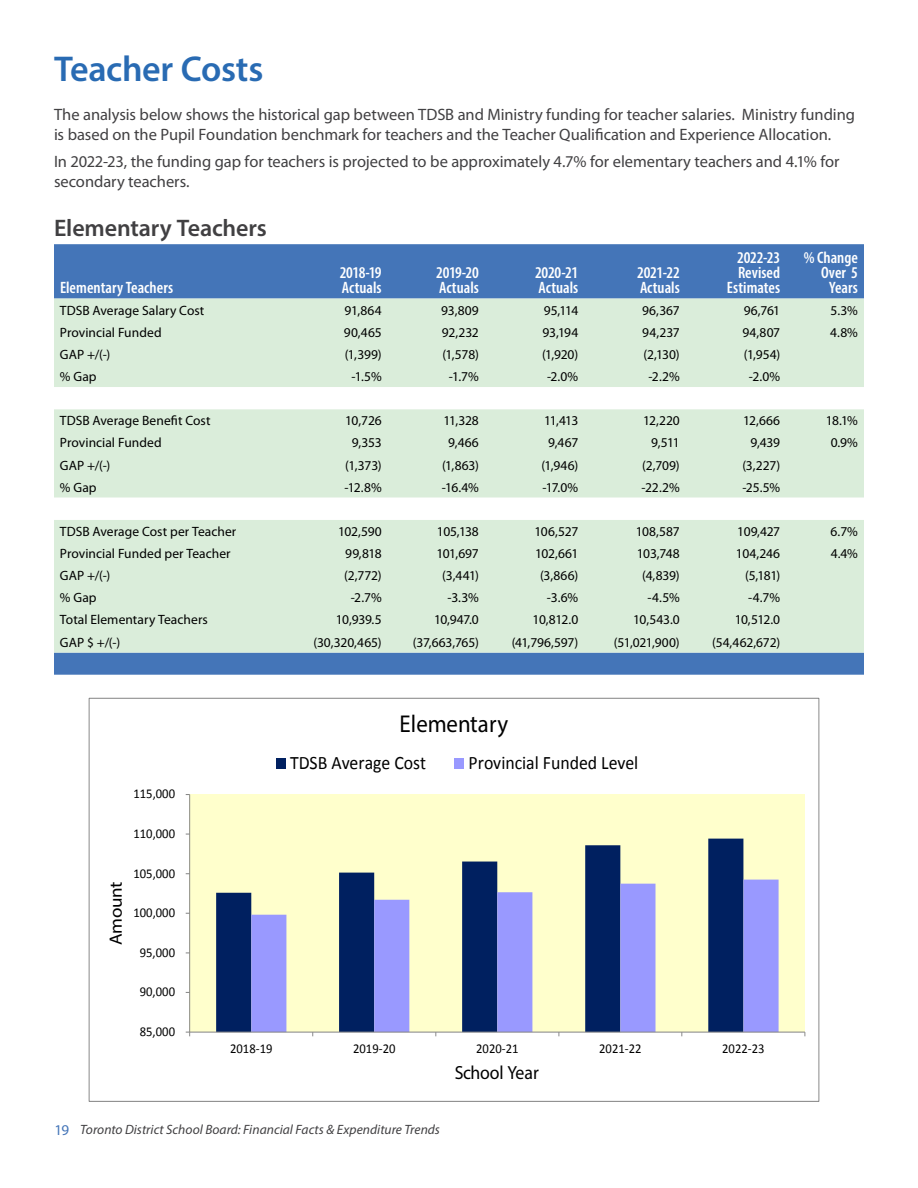
<style>
.page{position:relative;width:918px;height:1188px;background:#fff}
.page>*{position:absolute;margin:0;border:0;box-sizing:border-box;transform-origin:0 0}
.t1{font:600 36px "Myriad Pro";letter-spacing:-.01em;color:#296bb3}
.t2{font:24.45px "Myriad Pro";letter-spacing:.005em;color:#000;scale:.94 1}
.t3{font:600 24px "Myriad Pro";letter-spacing:-.005em;color:#414042}
.t4{font:19.05px "Calibri";color:#000;scale:.94 1}
.t5{font:19.05px "Myriad Pro";letter-spacing:-.015em;color:#000;scale:.94 1}
.t6{font:17.85px "Myriad Pro";letter-spacing:-.015em;color:#000;scale:1.07 1}
.t7{font:16.5px/19.8px "Myriad Pro";letter-spacing:-.005em;color:#414042}
.H4{font:600 condensed 16.5px/15px "Myriad Pro";color:#fff}
.t8{font:13.5px "Myriad Pro";color:#000}
.t9{font:13.5px "Calibri";color:#000;scale:.94 1}
.t10{font:italic 13.5px "Myriad Pro";letter-spacing:.005em;color:#414042}
.s1{font-style:normal;font-size:15px;color:#4475b8}
</style>
<div class="page">
<div style="left:54px;top:244px;width:810px;height:431px;background:#4475b8"></div>
<div style="left:54px;top:299px;width:810px;height:354px;background:#daedda"></div>
<svg style="left:54px;top:387px;width:810px;height:133px;fill:#daedda"></svg>
<div style="left:190px;top:795px;width:615px;height:237px;background:#ffc"></div>
<svg style="left:216px;top:839px;width:527px;height:193px"></svg>
<svg style="left:251px;top:880px;width:528px;height:152px"></svg>
<hr style="left:189px;top:795px;width:1px;height:237px;background:#868686">
<hr style="left:190px;top:1032px;width:615px;height:1px;background:#868686">
<div style="left:276px;top:759px;width:10px;height:10px;background:#002060"></div>
<div style="left:455px;top:759px;width:9px;height:10px;background:#99f"></div>
<h2 class="t1" style="left:54px;top:46px;width:211px">Teacher Costs</h2>
<p class="t7" style="left:54px;top:105px;width:803px">The analysis below shows the historical gap between TDSB and Ministry funding for teacher salaries. Ministry funding is based on the Pupil Foundation benchmark for teachers and the Teacher Qualification and Experience Allocation.</p>
<p class="t7" style="left:54px;top:151px;width:787px">In 2022-23, the funding gap for teachers is projected to be approximately 4.7% for elementary teachers and 4.1% for secondary teachers.</p>
<h3 class="t3" style="left:54px;top:212px;width:214px">Elementary Teachers</h3>
<p class="H4" style="left:60px;top:279px;width:115px">Elementary Teachers</p>
<p class="H4" style="left:340px;top:264px;width:43px">2018-19<br>Actuals</p>
<p class="H4" style="left:436px;top:264px;width:44px">2019-20<br>Actuals</p>
<p class="H4" style="left:535px;top:264px;width:45px">2020-21<br>Actuals</p>
<p class="H4" style="left:637px;top:264px;width:44px">2021-22<br>Actuals</p>
<p class="H4" style="left:727px;top:249px;width:55px;text-align:right">2022-23<br>Revised<br>Estimates</p>
<p class="H4" style="left:804px;top:249px;width:56px;text-align:right">% Change<br>Over 5<br>Years</p>
<p class="t8" style="left:60px;top:302px;width:146px">TDSB Average Salary Cost</p>
<p class="t8" style="left:345px;top:302px;width:39px">91,864</p>
<p class="t8" style="left:441px;top:302px;width:39px">93,809</p>
<p class="t8" style="left:544px;top:302px;width:36px">95,114</p>
<p class="t8" style="left:642px;top:302px;width:39px">96,367</p>
<p class="t8" style="left:744px;top:302px;width:38px">96,761</p>
<p class="t8" style="left:831px;top:302px;width:29px">5.3%</p>
<p class="t8" style="left:60px;top:324px;width:103px">Provincial Funded</p>
<p class="t8" style="left:344px;top:324px;width:39px">90,465</p>
<p class="t8" style="left:442px;top:324px;width:39px">92,232</p>
<p class="t8" style="left:542px;top:324px;width:37px">93,194</p>
<p class="t8" style="left:642px;top:324px;width:39px">94,237</p>
<p class="t8" style="left:742px;top:324px;width:39px">94,807</p>
<p class="t8" style="left:830px;top:324px;width:29px">4.8%</p>
<p class="t8" style="left:60px;top:346px;width:52px">GAP +/(-)</p>
<p class="t8" style="left:345px;top:346px;width:38px">(1,399)</p>
<p class="t8" style="left:442px;top:346px;width:38px">(1,578)</p>
<p class="t8" style="left:542px;top:346px;width:38px">(1,920)</p>
<p class="t8" style="left:644px;top:346px;width:38px">(2,130)</p>
<p class="t8" style="left:744px;top:346px;width:38px">(1,954)</p>
<p class="t8" style="left:60px;top:368px;width:38px">% Gap</p>
<p class="t8" style="left:351px;top:368px;width:32px">-1.5%</p>
<p class="t8" style="left:449px;top:368px;width:32px">-1.7%</p>
<p class="t8" style="left:547px;top:368px;width:33px">-2.0%</p>
<p class="t8" style="left:648px;top:368px;width:33px">-2.2%</p>
<p class="t8" style="left:749px;top:368px;width:33px">-2.0%</p>
<p class="t8" style="left:60px;top:412px;width:152px">TDSB Average Benefit Cost</p>
<p class="t8" style="left:345px;top:412px;width:38px">10,726</p>
<p class="t8" style="left:443px;top:412px;width:37px">11,328</p>
<p class="t8" style="left:544px;top:412px;width:35px">11,413</p>
<p class="t8" style="left:643px;top:412px;width:38px">12,220</p>
<p class="t8" style="left:743px;top:412px;width:39px">12,666</p>
<p class="t8" style="left:826px;top:412px;width:34px">18.1%</p>
<p class="t8" style="left:60px;top:435px;width:103px">Provincial Funded</p>
<p class="t8" style="left:352px;top:435px;width:31px">9,353</p>
<p class="t8" style="left:448px;top:435px;width:32px">9,466</p>
<p class="t8" style="left:548px;top:435px;width:32px">9,467</p>
<p class="t8" style="left:651px;top:435px;width:30px">9,511</p>
<p class="t8" style="left:750px;top:435px;width:31px">9,439</p>
<p class="t8" style="left:831px;top:435px;width:29px">0.9%</p>
<p class="t8" style="left:60px;top:457px;width:52px">GAP +/(-)</p>
<p class="t8" style="left:345px;top:457px;width:38px">(1,373)</p>
<p class="t8" style="left:442px;top:457px;width:38px">(1,863)</p>
<p class="t8" style="left:541px;top:457px;width:38px">(1,946)</p>
<p class="t8" style="left:642px;top:457px;width:39px">(2,709)</p>
<p class="t8" style="left:742px;top:457px;width:39px">(3,227)</p>
<p class="t8" style="left:60px;top:479px;width:38px">% Gap</p>
<p class="t8" style="left:345px;top:479px;width:39px">-12.8%</p>
<p class="t8" style="left:442px;top:479px;width:39px">-16.4%</p>
<p class="t8" style="left:543px;top:479px;width:37px">-17.0%</p>
<p class="t8" style="left:642px;top:479px;width:40px">-22.2%</p>
<p class="t8" style="left:742px;top:479px;width:39px">-25.5%</p>
<p class="t8" style="left:60px;top:523px;width:178px">TDSB Average Cost per Teacher</p>
<p class="t8" style="left:338px;top:523px;width:45px">102,590</p>
<p class="t8" style="left:437px;top:523px;width:43px">105,138</p>
<p class="t8" style="left:535px;top:523px;width:45px">106,527</p>
<p class="t8" style="left:636px;top:523px;width:46px">108,587</p>
<p class="t8" style="left:737px;top:523px;width:44px">109,427</p>
<p class="t8" style="left:831px;top:523px;width:29px">6.7%</p>
<p class="t8" style="left:60px;top:545px;width:172px">Provincial Funded per Teacher</p>
<p class="t8" style="left:345px;top:545px;width:38px">99,818</p>
<p class="t8" style="left:436px;top:545px;width:44px">101,697</p>
<p class="t8" style="left:535px;top:545px;width:45px">102,661</p>
<p class="t8" style="left:637px;top:545px;width:44px">103,748</p>
<p class="t8" style="left:736px;top:545px;width:46px">104,246</p>
<p class="t8" style="left:831px;top:545px;width:29px">4.4%</p>
<p class="t8" style="left:60px;top:567px;width:52px">GAP +/(-)</p>
<p class="t8" style="left:344px;top:567px;width:39px">(2,772)</p>
<p class="t8" style="left:442px;top:567px;width:38px">(3,441)</p>
<p class="t8" style="left:540px;top:567px;width:40px">(3,866)</p>
<p class="t8" style="left:642px;top:567px;width:39px">(4,839)</p>
<p class="t8" style="left:745px;top:567px;width:36px">(5,181)</p>
<p class="t8" style="left:60px;top:589px;width:38px">% Gap</p>
<p class="t8" style="left:351px;top:589px;width:32px">-2.7%</p>
<p class="t8" style="left:447px;top:589px;width:33px">-3.3%</p>
<p class="t8" style="left:547px;top:589px;width:33px">-3.6%</p>
<p class="t8" style="left:648px;top:589px;width:34px">-4.5%</p>
<p class="t8" style="left:748px;top:589px;width:33px">-4.7%</p>
<p class="t8" style="left:60px;top:612px;width:149px">Total Elementary Teachers</p>
<p class="t8" style="left:336px;top:612px;width:47px">10,939.5</p>
<p class="t8" style="left:434px;top:612px;width:46px">10,947.0</p>
<p class="t8" style="left:533px;top:612px;width:47px">10,812.0</p>
<p class="t8" style="left:633px;top:612px;width:48px">10,543.0</p>
<p class="t8" style="left:735px;top:612px;width:47px">10,512.0</p>
<p class="t8" style="left:60px;top:634px;width:62px">GAP $ +/(-)</p>
<p class="t8" style="left:313px;top:634px;width:70px">(30,320,465)</p>
<p class="t8" style="left:413px;top:634px;width:67px">(37,663,765)</p>
<p class="t8" style="left:512px;top:634px;width:68px">(41,796,597)</p>
<p class="t8" style="left:614px;top:634px;width:67px">(51,021,900)</p>
<p class="t8" style="left:712px;top:634px;width:70px">(54,462,672)</p>
<h3 class="t6" style="left:105px;top:945px;width:61px;rotate:-90deg">Amount</h3>
<p class="t9" style="left:133px;top:784px;width:46px">115,000</p>
<p class="t9" style="left:133px;top:824px;width:46px">110,000</p>
<p class="t9" style="left:133px;top:864px;width:46px">105,000</p>
<p class="t9" style="left:133px;top:903px;width:46px">100,000</p>
<p class="t9" style="left:140px;top:943px;width:39px">95,000</p>
<p class="t9" style="left:140px;top:982px;width:39px">90,000</p>
<p class="t9" style="left:140px;top:1022px;width:39px">85,000</p>
<h2 class="t2" style="left:400px;top:708px;width:117px">Elementary</h2>
<h3 class="t4" style="left:290px;top:750px;width:146px">TDSB Average Cost</h3>
<h3 class="t4" style="left:469px;top:750px;width:182px">Provincial Funded Level</h3>
<p class="t9" style="left:230px;top:1040px;width:47px">2018-19</p>
<p class="t9" style="left:353px;top:1040px;width:47px">2019-20</p>
<p class="t9" style="left:476px;top:1040px;width:47px">2020-21</p>
<p class="t9" style="left:599px;top:1040px;width:47px">2021-22</p>
<p class="t9" style="left:722px;top:1040px;width:47px">2022-23</p>
<h3 class="t5" style="left:455px;top:1061px;width:91px">School Year</h3>
<p class="t10" style="left:55px;top:1121px;width:387px"><span class="s1">19</span> Toronto District School Board: Financial Facts &amp; Expenditure Trends</p>
</div>
